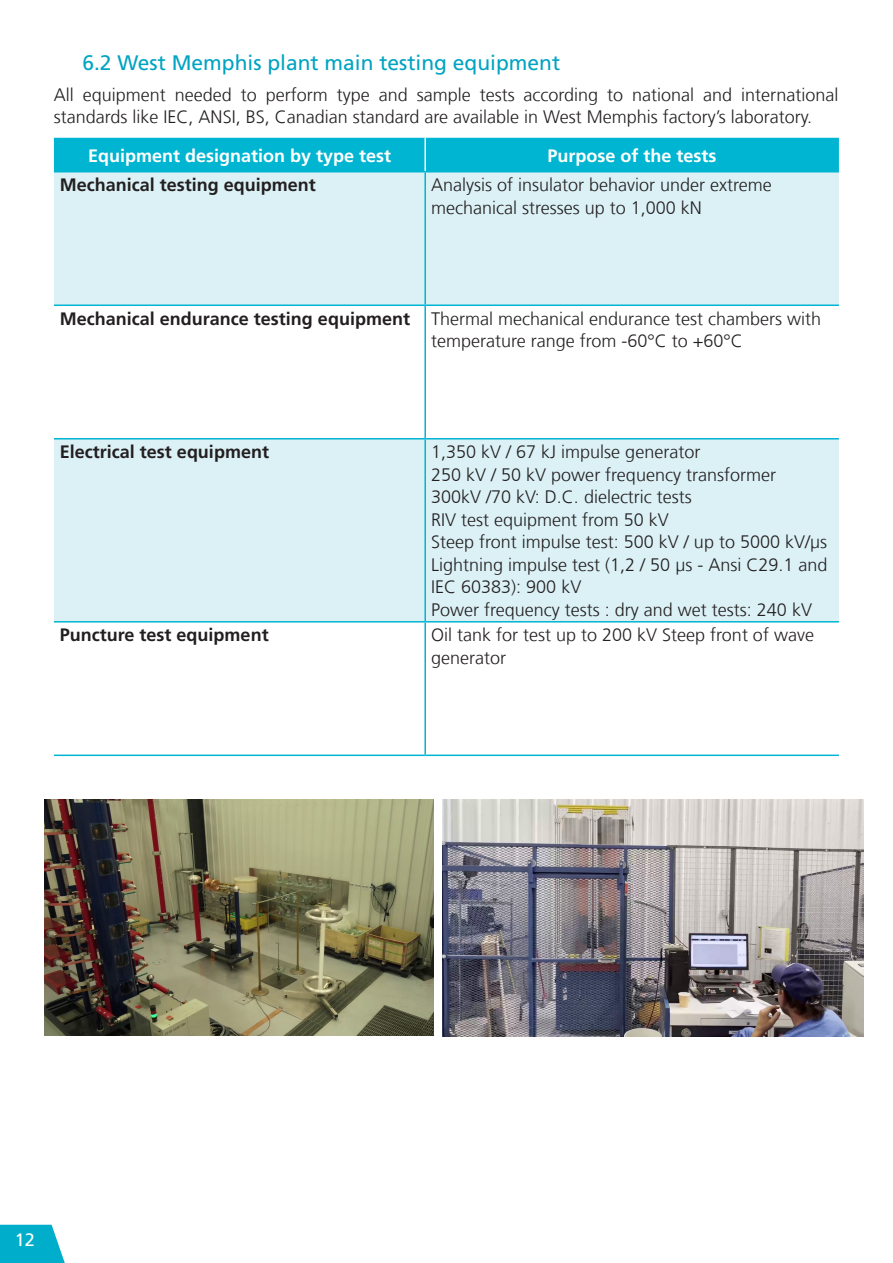
<style>
.page{position:relative;width:893px;height:1263px;background:#fff}
.page>*{position:absolute;margin:0;border:0;box-sizing:border-box;transform-origin:0 0}
.sous-titre{font:21px "Frutiger LT Com";color:#00a4c2}
.t1{font:300 18px/22.5px "Frutiger LT Com";color:#231f20}
.t2{font:700 18px "Frutiger LT Com";color:#231f20}
.t3{font:700 18px "Frutiger LT Com";color:#fff}
.t4{font:18px "Frutiger LT Com";color:#fff}
</style>
<div class="page">
<svg style="left:0;top:1225px;width:65px;height:38px;background:#1ab6d0"></svg>
<div style="left:54px;top:138px;width:785px;height:33px;background:#00b5d1"></div>
<svg style="left:54px;top:172px;width:785px;height:449px;fill:#dbf1f6"></svg>
<hr style="left:54px;top:171px;width:371px;height:1px;background:#00b5d1">
<hr style="left:425px;top:171px;width:414px;height:1px;background:#00b5d1">
<hr style="left:424px;top:172px;width:2px;height:132px;background:#00b5d1">
<hr style="left:54px;top:304px;width:371px;height:2px;background:#00b5d1">
<hr style="left:425px;top:304px;width:414px;height:2px;background:#00b5d1">
<hr style="left:424px;top:306px;width:2px;height:132px;background:#00b5d1">
<hr style="left:54px;top:438px;width:371px;height:1px;background:#00b5d1">
<hr style="left:425px;top:438px;width:414px;height:1px;background:#00b5d1">
<hr style="left:424px;top:439px;width:2px;height:182px;background:#00b5d1">
<hr style="left:54px;top:621px;width:371px;height:1px;background:#00b5d1">
<hr style="left:425px;top:621px;width:414px;height:1px;background:#00b5d1">
<hr style="left:424px;top:622px;width:2px;height:132px;background:#00b5d1">
<hr style="left:54px;top:754px;width:371px;height:2px;background:#00b5d1">
<hr style="left:425px;top:754px;width:414px;height:2px;background:#00b5d1">
<hr style="left:424px;top:138px;width:2px;height:33px;background:#fff">
<img style="left:45px;top:799px;width:389px;height:236px">
<img style="left:442px;top:799px;width:421px;height:237px">
<p class="sous-titre" style="left:82px;top:50px;width:479px">6.2 West Memphis plant main testing equipment</p>
<p class="t1" style="left:54px;top:83px;width:786px">All equipment needed to perform type and sample tests according to national and international standards like IEC, ANSI, BS, Canadian standard are available in West Memphis factory’s laboratory.</p>
<p class="t3" style="left:88px;top:145px;width:305px">Equipment designation by type test</p>
<p class="t3" style="left:548px;top:145px;width:171px">Purpose of the tests</p>
<p class="t2" style="left:60px;top:174px;width:258px">Mechanical testing equipment</p>
<p class="t1" style="left:431px;top:174px;width:342px">Analysis of insulator behavior under extreme mechanical stresses up to 1,000 kN</p>
<p class="t2" style="left:60px;top:308px;width:352px">Mechanical endurance testing equipment</p>
<p class="t1" style="left:431px;top:307px;width:392px">Thermal mechanical endurance test chambers with temperature range from -60°C to +60°C</p>
<p class="t2" style="left:60px;top:441px;width:211px">Electrical test equipment</p>
<p class="t1" style="left:431px;top:441px;width:398px">1,350 kV / 67 kJ impulse generator<br>250 kV / 50 kV power frequency transformer 300kV /70 kV: D.C. dielectric tests<br>RIV test equipment from 50 kV<br>Steep front impulse test: 500 kV / up to 5000 kV/µs Lightning impulse test (1,2 / 50 µs - Ansi C29.1 and IEC 60383): 900 kV<br>Power frequency tests : dry and wet tests: 240 kV</p>
<p class="t2" style="left:60px;top:624px;width:210px">Puncture test equipment</p>
<p class="t1" style="left:431px;top:624px;width:384px">Oil tank for test up to 200 kV Steep front of wave generator</p>
<p class="t4" style="left:15px;top:1229px;width:22px">12</p>
</div>
